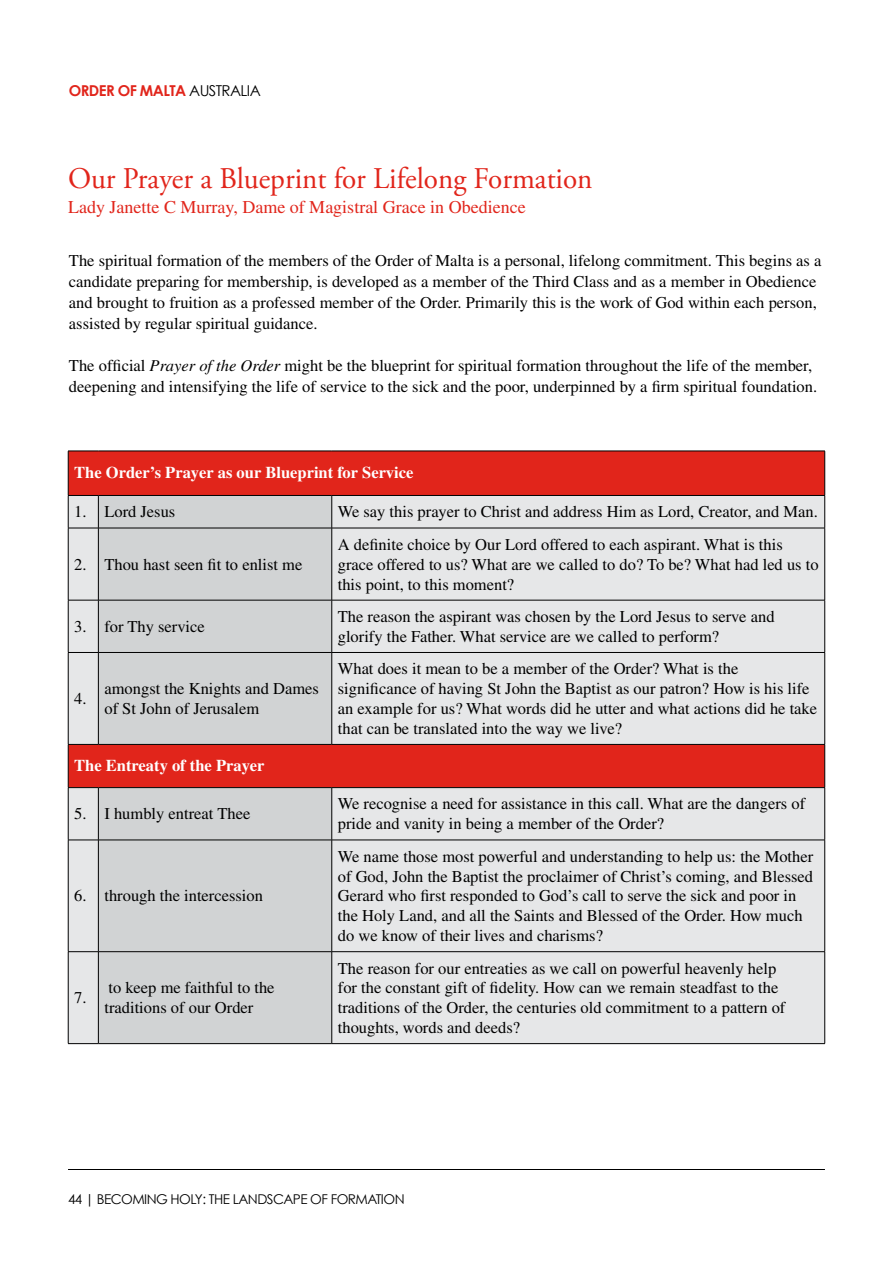
<style>
.page{position:relative;width:893px;height:1263px;background:#fff}
.page>*{position:absolute;margin:0;border:0;box-sizing:border-box;transform-origin:0 0}
.t1{font:30px "Adobe Garamond Pro";color:#e1251b}
.t2{font:18px "Times LT Std";color:#e1251b}
.t3{font:16.5px/19.8px "Times LT Std";color:#000}
.t4{font:700 16.5px "Times LT Std";color:#fff}
.t5{font:700 15px "Century Gothic";letter-spacing:-.04em;color:#e1251b}
.t6{font:13.5px "Century Gothic";letter-spacing:-.04em;color:#000}
.s1{font-weight:400;color:#000}
.s2{font-style:italic}
</style>
<div class="page">
<hr style="left:68px;top:1169px;width:757px;height:1px;background:#000">
<div style="left:69px;top:452px;width:755px;height:43px;background:#e1251b"></div>
<svg style="left:69px;top:496px;width:755px;height:547px;background:#e4d6d7"></svg>
<svg style="left:98px;top:496px;width:234px;height:547px;background:#d1c4c4"></svg>
<hr style="left:68px;top:451px;width:30px;height:1px;background:#000">
<hr style="left:68px;top:451px;width:1px;height:44px;background:#000">
<hr style="left:98px;top:451px;width:234px;height:1px;background:#000">
<hr style="left:332px;top:451px;width:493px;height:1px;background:#000">
<hr style="left:824px;top:451px;width:1px;height:44px;background:#000">
<hr style="left:68px;top:495px;width:30px;height:1px;background:#000">
<hr style="left:68px;top:496px;width:1px;height:32px;background:#000">
<hr style="left:98px;top:495px;width:234px;height:1px;background:#000">
<hr style="left:98px;top:496px;width:1px;height:32px;background:#000">
<hr style="left:332px;top:495px;width:493px;height:1px;background:#000">
<hr style="left:331px;top:496px;width:1px;height:32px;background:#000">
<hr style="left:824px;top:496px;width:1px;height:32px;background:#000">
<hr style="left:68px;top:528px;width:30px;height:1px;background:#000">
<hr style="left:68px;top:528px;width:1px;height:72px;background:#000">
<hr style="left:98px;top:528px;width:234px;height:1px;background:#000">
<hr style="left:98px;top:528px;width:1px;height:72px;background:#000">
<hr style="left:332px;top:528px;width:493px;height:1px;background:#000">
<hr style="left:331px;top:528px;width:1px;height:72px;background:#000">
<hr style="left:824px;top:528px;width:1px;height:72px;background:#000">
<hr style="left:68px;top:600px;width:30px;height:1px;background:#000">
<hr style="left:68px;top:600px;width:1px;height:52px;background:#000">
<hr style="left:98px;top:600px;width:234px;height:1px;background:#000">
<hr style="left:98px;top:600px;width:1px;height:52px;background:#000">
<hr style="left:332px;top:600px;width:493px;height:1px;background:#000">
<hr style="left:331px;top:600px;width:1px;height:52px;background:#000">
<hr style="left:824px;top:600px;width:1px;height:52px;background:#000">
<hr style="left:68px;top:652px;width:30px;height:1px;background:#000">
<hr style="left:68px;top:653px;width:1px;height:91px;background:#000">
<hr style="left:98px;top:652px;width:234px;height:1px;background:#000">
<hr style="left:98px;top:653px;width:1px;height:91px;background:#000">
<hr style="left:332px;top:652px;width:493px;height:1px;background:#000">
<hr style="left:331px;top:653px;width:1px;height:91px;background:#000">
<hr style="left:824px;top:653px;width:1px;height:91px;background:#000">
<hr style="left:68px;top:744px;width:30px;height:1px;background:#000">
<hr style="left:68px;top:745px;width:1px;height:42px;background:#000">
<hr style="left:98px;top:744px;width:234px;height:1px;background:#000">
<hr style="left:332px;top:744px;width:493px;height:1px;background:#000">
<hr style="left:824px;top:745px;width:1px;height:42px;background:#000">
<hr style="left:68px;top:787px;width:30px;height:1px;background:#000">
<hr style="left:68px;top:788px;width:1px;height:52px;background:#000">
<hr style="left:98px;top:787px;width:234px;height:1px;background:#000">
<hr style="left:98px;top:788px;width:1px;height:52px;background:#000">
<hr style="left:332px;top:787px;width:493px;height:1px;background:#000">
<hr style="left:331px;top:788px;width:1px;height:52px;background:#000">
<hr style="left:824px;top:788px;width:1px;height:52px;background:#000">
<hr style="left:68px;top:840px;width:30px;height:1px;background:#000">
<hr style="left:68px;top:840px;width:1px;height:111px;background:#000">
<hr style="left:98px;top:840px;width:234px;height:1px;background:#000">
<hr style="left:98px;top:840px;width:1px;height:111px;background:#000">
<hr style="left:332px;top:840px;width:493px;height:1px;background:#000">
<hr style="left:331px;top:840px;width:1px;height:111px;background:#000">
<hr style="left:824px;top:840px;width:1px;height:111px;background:#000">
<hr style="left:68px;top:951px;width:30px;height:1px;background:#000">
<hr style="left:68px;top:952px;width:1px;height:91px;background:#000">
<hr style="left:98px;top:951px;width:234px;height:1px;background:#000">
<hr style="left:98px;top:952px;width:1px;height:91px;background:#000">
<hr style="left:332px;top:951px;width:493px;height:1px;background:#000">
<hr style="left:331px;top:952px;width:1px;height:91px;background:#000">
<hr style="left:824px;top:952px;width:1px;height:91px;background:#000">
<hr style="left:68px;top:1043px;width:30px;height:1px;background:#000">
<hr style="left:98px;top:1043px;width:234px;height:1px;background:#000">
<hr style="left:332px;top:1043px;width:493px;height:1px;background:#000">
<p class="t5" style="left:69px;top:79px;width:193px">ORDER OF MALTA <span class="s1">AUSTRALIA</span></p>
<h1 class="t1" style="left:68px;top:160px;width:526px">Our Prayer a Blueprint for Lifelong Formation</h1>
<p class="t2" style="left:68px;top:197px;width:459px">Lady Janette C Murray, Dame of Magistral Grace in Obedience</p>
<p class="t3" style="left:69px;top:250px;width:754px;line-height:21px">The spiritual formation of the members of the Order of Malta is a personal, lifelong commitment. This begins as a candidate preparing for membership, is developed as a member of the Third Class and as a member in Obedience and brought to fruition as a professed member of the Order. Primarily this is the work of God within each person, assisted by regular spiritual guidance.</p>
<p class="t3" style="left:69px;top:355px;width:750px;line-height:21px">The official <span class="s2">Prayer of the Order</span> might be the blueprint for spiritual formation throughout the life of the member, deepening and intensifying the life of service to the sick and the poor, underpinned by a firm spiritual foundation.</p>
<p class="t4" style="left:74px;top:463px;width:341px">The Order’s Prayer as our Blueprint for Service</p>
<p class="t3" style="left:74px;top:502px;width:103px">1. Lord Jesus</p>
<p class="t3" style="left:338px;top:502px;width:482px">We say this prayer to Christ and address Him as Lord, Creator, and Man.</p>
<p class="t3" style="left:74px;top:554px;width:230px">2. Thou hast seen fit to enlist me</p>
<p class="t3" style="left:338px;top:534px;width:482px">A definite choice by Our Lord offered to each aspirant. What is this grace offered to us? What are we called to do? To be? What had led us to this point, to this moment?</p>
<p class="t3" style="left:74px;top:616px;width:132px">3. for Thy service</p>
<p class="t3" style="left:338px;top:606px;width:438px">The reason the aspirant was chosen by the Lord Jesus to serve and glorify the Father. What service are we called to perform?</p>
<p class="t3" style="left:74px;top:688px;width:14px">4.</p>
<p class="t3" style="left:104px;top:679px;width:216px">amongst the Knights and Dames of St John of Jerusalem</p>
<p class="t3" style="left:338px;top:659px;width:481px">What does it mean to be a member of the Order? What is the significance of having St John the Baptist as our patron? How is his life an example for us? What words did he utter and what actions did he take that can be translated into the way we live?</p>
<p class="t4" style="left:74px;top:755px;width:192px">The Entreaty of the Prayer</p>
<p class="t3" style="left:74px;top:804px;width:178px">5. I humbly entreat Thee</p>
<p class="t3" style="left:338px;top:794px;width:469px">We recognise a need for assistance in this call. What are the dangers of pride and vanity in being a member of the Order?</p>
<p class="t3" style="left:74px;top:886px;width:190px">6. through the intercession</p>
<p class="t3" style="left:74px;top:988px;width:14px">7.</p>
<p class="t3" style="left:104px;top:978px;width:172px">to keep me faithful to the traditions of our Order</p>
<p class="t3" style="left:338px;top:846px;width:477px">We name those most powerful and understanding to help us: the Mother of God, John the Baptist the proclaimer of Christ’s coming, and Blessed Gerard who first responded to God’s call to serve the sick and poor in the Holy Land, and all the Saints and Blessed of the Order. How much do we know of their lives and charisms?</p>
<p class="t3" style="left:338px;top:958px;width:449px">The reason for our entreaties as we call on powerful heavenly help for the constant gift of fidelity. How can we remain steadfast to the traditions of the Order, the centuries old commitment to a pattern of thoughts, words and deeds?</p>
<p class="t6" style="left:68px;top:1191px;width:338px">44 | BECOMING HOLY: THE LANDSCAPE OF FORMATION</p>
</div>
